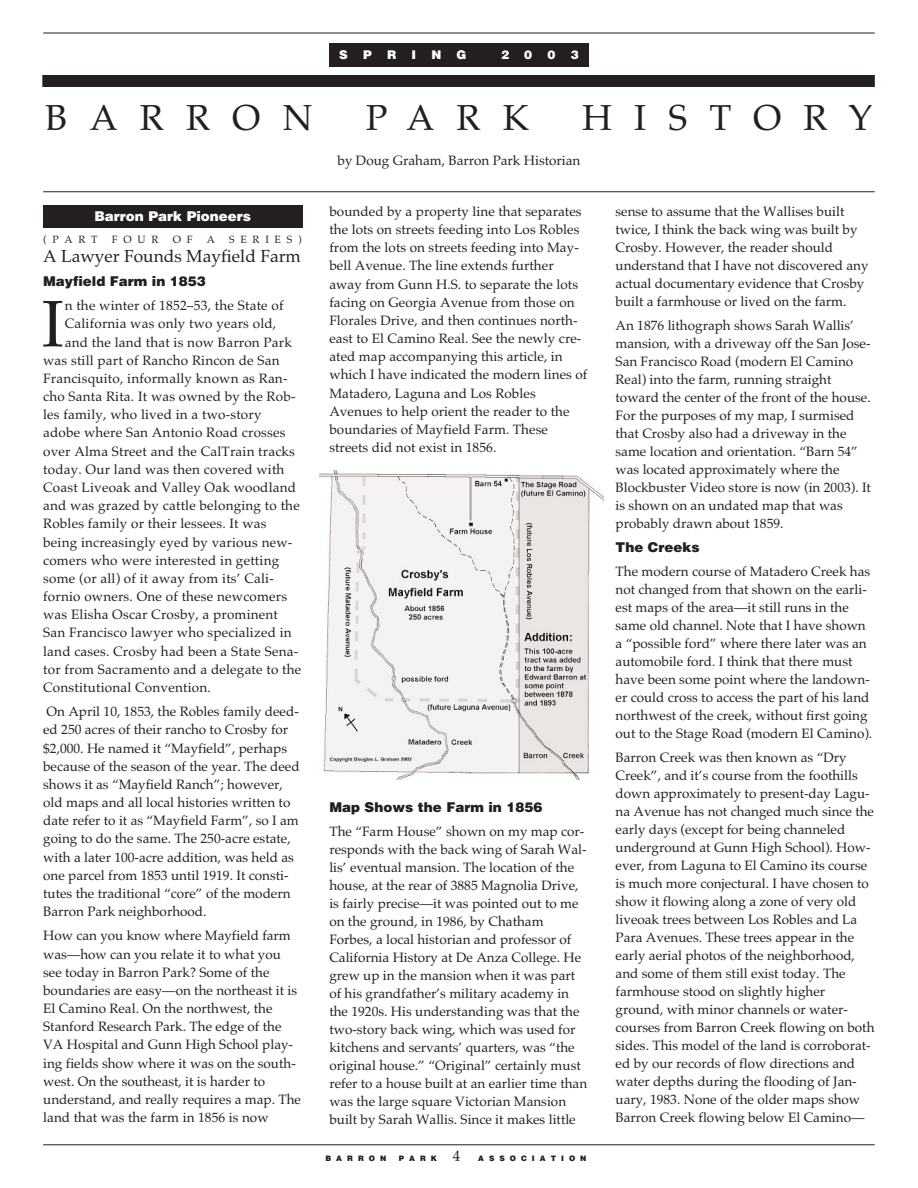
<style>
.page{position:relative;width:918px;height:1188px;background:#fff}
.page>*{position:absolute;margin:0;border:0;box-sizing:border-box;transform-origin:0 0}
.t1{font:65.85px "Palatino";color:#231f20}
.t2{font:36px "Palatino";letter-spacing:.615em;color:#231f20}
.t3{font:17.4px "Palatino";color:#231f20}
.t4{font:13.5px/18px "Palatino";color:#231f20}
.t5{font:900 13.5px "Helvetica";color:#231f20}
.t6{font:900 13.5px "Helvetica";color:#fff}
.t7{font:900 12px "Helvetica";color:#fff}
.t8{font:10.5px "Palatino";letter-spacing:.55em;color:#231f20}
.t9{font:900 7.5px "Helvetica";letter-spacing:.665em;color:#231f20}
.s1{font-family:"Palatino";font-weight:400;font-size:15px}
</style>
<div class="page">
<hr style="left:43px;top:33px;width:832px;height:1px;background:#231f20">
<hr style="left:43px;top:1145px;width:832px;height:1px;background:#231f20">
<div style="left:329px;top:43px;width:260px;height:24px;background:#231f20"></div>
<div style="left:42px;top:75px;width:833px;height:12px;background:#231f20"></div>
<hr style="left:43px;top:191px;width:832px;height:1px;background:#231f20">
<img style="left:319px;top:470px;width:285px;height:310px">
<div style="left:43px;top:206px;width:259px;height:22px;background:#231f20"></div>
<p class="t7" style="left:339px;top:47px;width:10px">S</p>
<p class="t7" style="left:363px;top:47px;width:10px">P</p>
<p class="t7" style="left:387px;top:47px;width:11px">R</p>
<p class="t7" style="left:412px;top:47px;width:6px">I</p>
<p class="t7" style="left:431px;top:47px;width:11px">N</p>
<p class="t7" style="left:457px;top:47px;width:11px">G</p>
<p class="t7" style="left:501px;top:47px;width:10px">2</p>
<p class="t7" style="left:524px;top:47px;width:10px">0</p>
<p class="t7" style="left:547px;top:47px;width:10px">0</p>
<p class="t7" style="left:571px;top:47px;width:10px">3</p>
<h2 class="t2" style="left:46px;top:97px;width:269px">BARRON</h2>
<h2 class="t2" style="left:366px;top:97px;width:165px">PARK</h2>
<h2 class="t2" style="left:582px;top:97px;width:292px">HISTORY</h2>
<p class="t4" style="left:338px;top:151px;width:244px">by Doug Graham, Barron Park Historian</p>
<p class="t6" style="left:94px;top:208px;width:158px">Barron Park Pioneers</p>
<p class="t8" style="left:43px;top:233px;width:56px">(PART</p>
<p class="t8" style="left:112px;top:233px;width:48px">FOUR</p>
<p class="t8" style="left:173px;top:233px;width:21px">O F</p>
<p class="t8" style="left:207px;top:233px;width:10px">A</p>
<p class="t8" style="left:229px;top:233px;width:74px">SERIES)</p>
<p class="t3" style="left:43px;top:246px;width:259px">A Lawyer Founds Mayfield Farm</p>
<p class="t5" style="left:43px;top:273px;width:164px">Mayfield Farm in 1853</p>
<h1 class="t1" style="left:42px;top:285px;width:24px">I</h1>
<p class="t4" style="left:65px;top:297px;width:220px">n the winter of 1852–53, the State of</p>
<p class="t4" style="left:65px;top:315px;width:213px">California was only two years old,</p>
<p class="t4" style="left:65px;top:333px;width:229px">and the land that is now Barron Park</p>
<p class="t4" style="left:43px;top:351px;width:238px">was still part of Rancho Rincon de San</p>
<p class="t4" style="left:43px;top:369px;width:246px">Francisquito, informally known as Ran-</p>
<p class="t4" style="left:43px;top:387px;width:254px">cho Santa Rita. It was owned by the Rob-</p>
<p class="t4" style="left:43px;top:406px;width:220px">les family, who lived in a two-story</p>
<p class="t4" style="left:43px;top:424px;width:244px">adobe where San Antonio Road crosses</p>
<p class="t4" style="left:43px;top:442px;width:253px">over Alma Street and the CalTrain tracks</p>
<p class="t4" style="left:43px;top:460px;width:243px">today. Our land was then covered with</p>
<p class="t4" style="left:43px;top:478px;width:254px">Coast Liveoak and Valley Oak woodland</p>
<p class="t4" style="left:43px;top:497px;width:258px">and was grazed by cattle belonging to the</p>
<p class="t4" style="left:43px;top:515px;width:225px">Robles family or their lessees. It was</p>
<p class="t4" style="left:43px;top:533px;width:251px">being increasingly eyed by various new-</p>
<p class="t4" style="left:43px;top:551px;width:238px">comers who were interested in getting</p>
<p class="t4" style="left:43px;top:569px;width:232px">some (or all) of it away from its’ Cali-</p>
<p class="t4" style="left:43px;top:587px;width:245px">fornio owners. One of these newcomers</p>
<p class="t4" style="left:43px;top:606px;width:236px">was Elisha Oscar Crosby, a prominent</p>
<p class="t4" style="left:43px;top:624px;width:250px">San Francisco lawyer who specialized in</p>
<p class="t4" style="left:43px;top:642px;width:257px">land cases. Crosby had been a State Sena-</p>
<p class="t4" style="left:43px;top:660px;width:260px">tor from Sacramento and a delegate to the</p>
<p class="t4" style="left:43px;top:678px;width:169px">Constitutional Convention.</p>
<p class="t4" style="left:43px;top:702px;width:258px">On April 10, 1853, the Robles family deed&shy;ed 250 acres of their rancho to Crosby for $2,000. He named it “Mayfield”, perhaps because of the season of the year. The deed shows it as “Mayfield Ranch”; however, old maps and all local histories written to date refer to it as “Mayfield Farm”, so I am going to do the same. The 250-acre estate, with a later 100-acre addition, was held as one parcel from 1853 until 1919. It consti&shy;tutes the traditional “core” of the modern Barron Park neighborhood.</p>
<p class="t4" style="left:43px;top:927px;width:259px">How can you know where Mayfield farm was—how can you relate it to what you see today in Barron Park? Some of the boundaries are easy—on the northeast it is El Camino Real. On the northwest, the Stanford Research Park. The edge of the VA Hospital and Gunn High School play&shy;ing fields show where it was on the south&shy;west. On the southeast, it is harder to understand, and really requires a map. The land that was the farm in 1856 is now</p>
<p class="t4" style="left:329px;top:202px;width:259px">bounded by a property line that separates the lots on streets feeding into Los Robles from the lots on streets feeding into May&shy;bell Avenue. The line extends further away from Gunn H.S. to separate the lots facing on Georgia Avenue from those on Florales Drive, and then continues north&shy;east to El Camino Real. See the newly cre&shy;ated map accompanying this article, in which I have indicated the modern lines of Matadero, Laguna and Los Robles Avenues to help orient the reader to the boundaries of Mayfield Farm. These streets did not exist in 1856.</p>
<p class="t5" style="left:329px;top:800px;width:214px">Map Shows the Farm in 1856</p>
<p class="t4" style="left:329px;top:822px;width:259px">The “Farm House” shown on my map cor&shy;responds with the back wing of Sarah Wal&shy;lis’ eventual mansion. The location of the house, at the rear of 3885 Magnolia Drive, is fairly precise—it was pointed out to me on the ground, in 1986, by Chatham Forbes, a local historian and professor of California History at De Anza College. He grew up in the mansion when it was part of his grandfather’s military academy in the 1920s. His understanding was that the two-story back wing, which was used for kitchens and servants’ quarters, was “the original house.” “Original” certainly must refer to a house built at an earlier time than was the large square Victorian Mansion built by Sarah Wallis. Since it makes little</p>
<p class="t9" style="left:325px;top:1155px;width:62px">BARRON</p>
<p class="t9" style="left:399px;top:1155px;width:189px">PARK <span class="s1">4</span> ASSOCIATION</p>
<p class="t4" style="left:616px;top:202px;width:255px">sense to assume that the Wallises built twice, I think the back wing was built by Crosby. However, the reader should understand that I have not discovered any actual documentary evidence that Crosby built a farmhouse or lived on the farm.</p>
<p class="t4" style="left:616px;top:316px;width:257px">An 1876 lithograph shows Sarah Wallis’ mansion, with a driveway off the San Jose-San Francisco Road (modern El Camino Real) into the farm, running straight toward the center of the front of the house.<br>For the purposes of my map, I surmised that Crosby also had a driveway in the same location and orientation. “Barn 54” was located approximately where the Blockbuster Video store is now (in 2003). It is shown on an undated map that was probably drawn about 1859.</p>
<p class="t5" style="left:616px;top:539px;width:85px">The Creeks</p>
<p class="t4" style="left:616px;top:562px;width:258px">The modern course of Matadero Creek has not changed from that shown on the earli&shy;est maps of the area—it still runs in the same old channel. Note that I have shown a “possible ford” where there later was an automobile ford. I think that there must have been some point where the landown&shy;er could cross to access the part of his land northwest of the creek, without first going out to the Stage Road (modern El Camino).</p>
<p class="t4" style="left:616px;top:748px;width:260px">Barron Creek was then known as “Dry Creek”, and it’s course from the foothills down approximately to present-day Lagu&shy;na Avenue has not changed much since the early days (except for being channeled underground at Gunn High School). How&shy;ever, from Laguna to El Camino its course is much more conjectural. I have chosen to show it flowing along a zone of very old liveoak trees between Los Robles and La Para Avenues. These trees appear in the early aerial photos of the neighborhood, and some of them still exist today. The farmhouse stood on slightly higher ground, with minor channels or water&shy;courses from Barron Creek flowing on both sides. This model of the land is corroborat&shy;ed by our records of flow directions and water depths during the flooding of Jan&shy;uary, 1983. None of the older maps show Barron Creek flowing below El Camino—</p>
</div>
